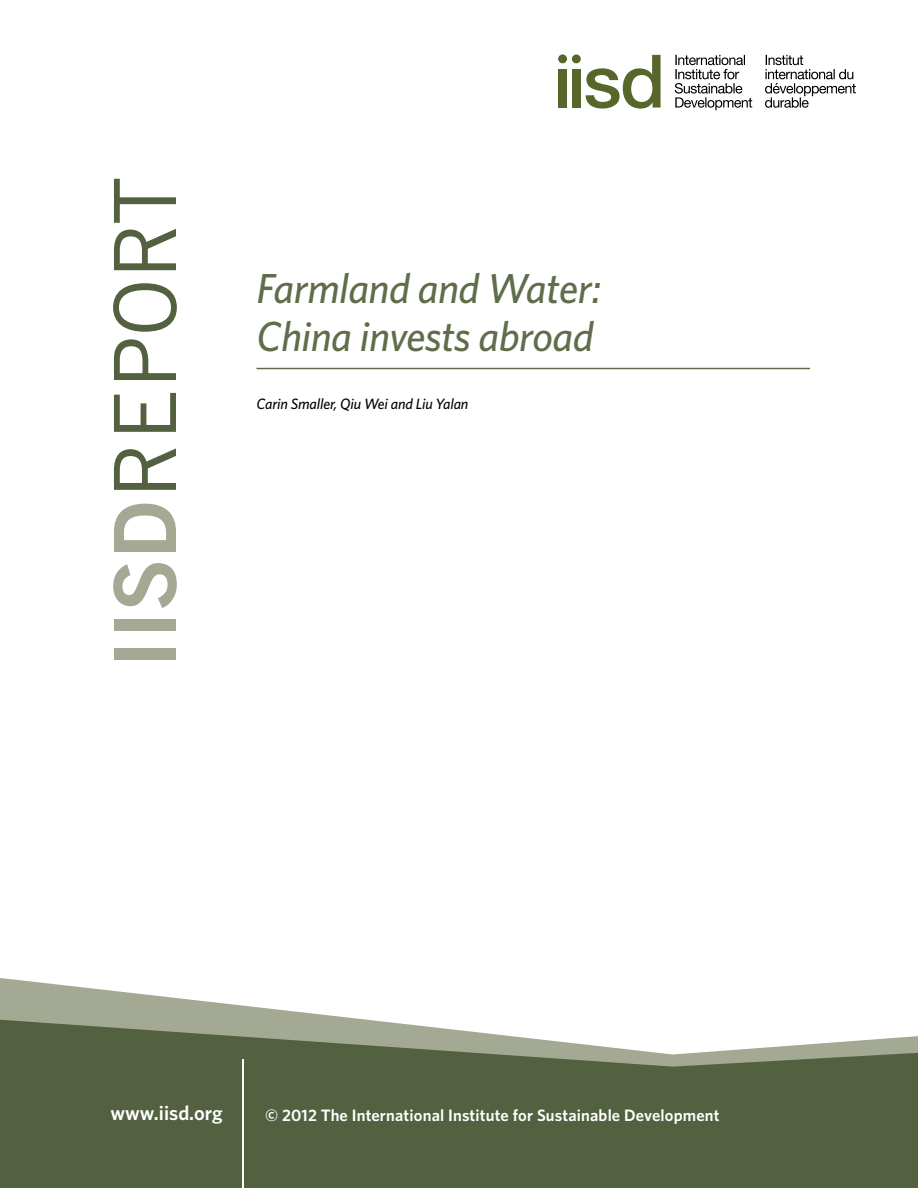
<style>
.page{position:relative;width:918px;height:1188px;background:#fff}
.page>*{position:absolute;margin:0;border:0;box-sizing:border-box;transform-origin:0 0}
.t1{font:italic 500 42px/48px "Whitney";letter-spacing:-.01em;color:#606d4b}
.t2{font:600 20.25px "Whitney";color:#fff}
.t3{font:600 16.5px "Whitney";letter-spacing:.01em;color:#fff}
.t4{font:italic 500 15px "Whitney";letter-spacing:-.01em;color:#000}
</style>
<div class="page">
<div style="left:558px;top:69px;width:9px;height:39px;background:#576729"></div>
<div style="left:572px;top:69px;width:9px;height:39px;background:#576729"></div>
<svg style="left:586px;top:55px;width:75px;height:54px"></svg>
<div style="left:558px;top:54px;width:9px;height:9px;background:#576729;border-radius:50%"></div>
<div style="left:572px;top:54px;width:9px;height:9px;background:#576729;border-radius:50%"></div>
<svg style="left:675px;top:55px;width:181px;height:55px"></svg>
<svg style="left:0;top:978px;width:360px;height:41px"></svg>
<svg style="left:0;top:1019px;width:918px;height:169px;fill:#546140"></svg>
<hr style="left:242px;top:1059px;width:1px;height:129px;background:#fff">
<svg style="left:114px;top:448px;width:62px;height:42px"></svg>
<svg style="left:114px;top:393px;width:62px;height:39px"></svg>
<svg style="left:114px;top:339px;width:62px;height:41px"></svg>
<svg style="left:113px;top:283px;width:64px;height:49px"></svg>
<svg style="left:114px;top:229px;width:62px;height:41px"></svg>
<svg style="left:114px;top:179px;width:62px;height:44px"></svg>
<div style="left:114px;top:648px;width:62px;height:12px;background:#a3a992"></div>
<div style="left:114px;top:620px;width:62px;height:11px;background:#a3a992"></div>
<svg style="left:113px;top:563px;width:64px;height:45px"></svg>
<svg style="left:114px;top:504px;width:62px;height:48px"></svg>
<hr style="left:256px;top:368px;width:554px;height:1px;background:#606d4b">
<h1 class="t1" style="left:256px;top:264px;width:346px">Farmland and Water:<br>China invests abroad</h1>
<p class="t4" style="left:256px;top:395px;width:214px">Carin Smaller, Qiu Wei and Liu Yalan</p>
<p class="t2" style="left:111px;top:1101px;width:114px">www.iisd.org</p>
<p class="t3" style="left:265px;top:1105px;width:456px">© 2012 The International Institute for Sustainable Development</p>
</div>
